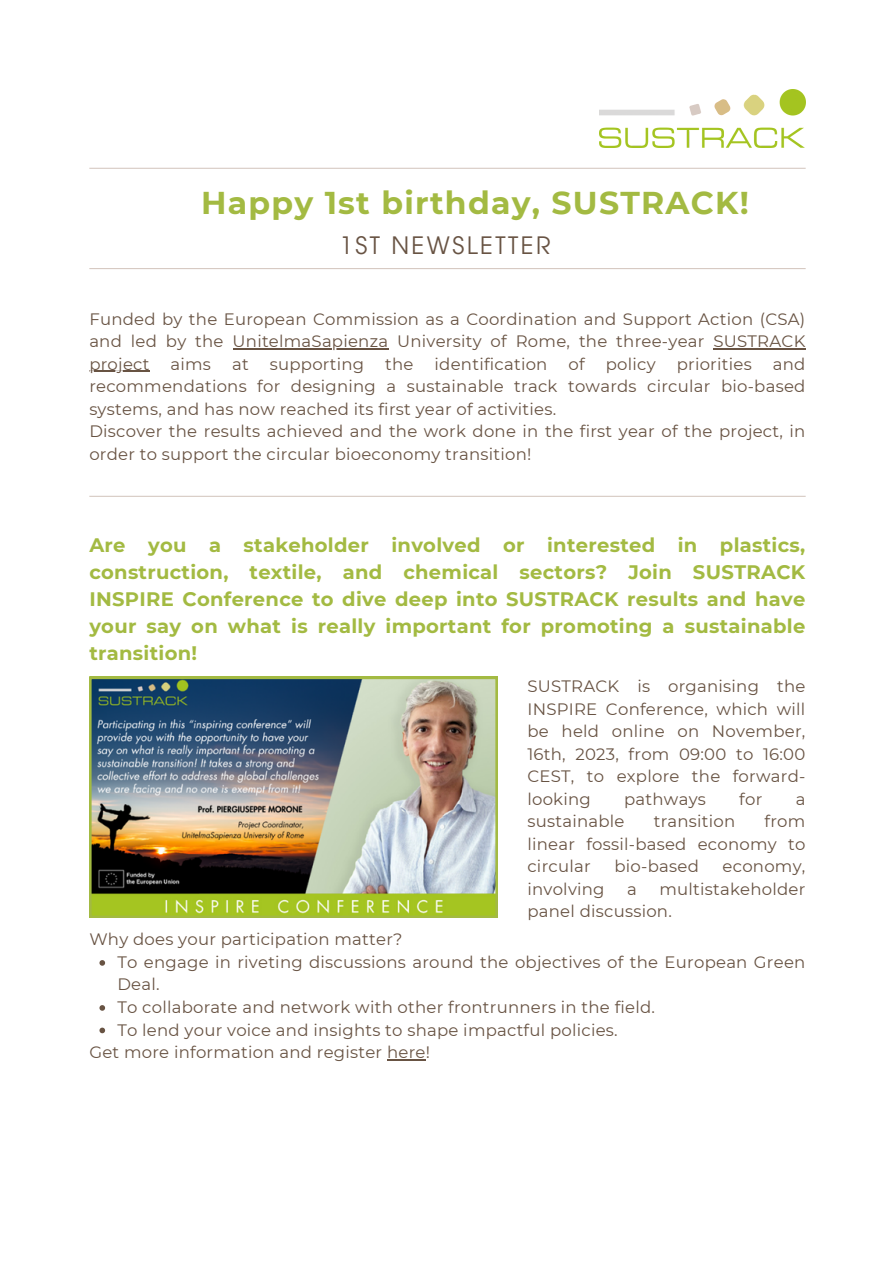
<style>
.page{position:relative;width:893px;height:1264px;background:#fff}
.page>*{position:absolute;margin:0;border:0;box-sizing:border-box;transform-origin:0 0}
.t1{font:700 31.5px "Montserrat";letter-spacing:.04em;color:#a3ba42}
.t2{font:24px "ITC Avant Garde Pro";letter-spacing:.1em;color:#685343}
.t3{font:700 19.5px/27px "Montserrat";letter-spacing:.015em;color:#a3ba42;text-align:justify}
.t4{font:16.5px/22.5px "Montserrat";letter-spacing:.015em;color:#685343;text-align:justify}
</style>
<div class="page">
<hr style="left:89px;top:496px;width:716px;height:1px;background:#d7cac3">
<hr style="left:89px;top:268px;width:716px;height:1px;background:#d7cac3">
<hr style="left:89px;top:168px;width:716px;height:1px;background:#d7cac3">
<img style="left:599px;top:89px;width:206px;height:59px">
<img style="left:89px;top:677px;width:408px;height:240px">
<hr style="left:232px;top:348px;width:156px;height:1px;background:#685343">
<hr style="left:713px;top:348px;width:92px;height:1px;background:#685343">
<hr style="left:89px;top:371px;width:61px;height:1px;background:#685343">
<svg style="left:99px;top:960px;width:6px;height:5px"></svg>
<svg style="left:99px;top:1005px;width:6px;height:5px"></svg>
<svg style="left:99px;top:1027px;width:6px;height:6px"></svg>
<hr style="left:387px;top:1059px;width:39px;height:1px;background:#685343">
<p class="t1" style="left:201px;top:183px;width:549px">Happy 1st birthday, SUSTRACK!</p>
<p class="t2" style="left:340px;top:236px;width:212px">1ST NEWSLETTER</p>
<p class="t4" style="left:89px;top:307px;width:717px">Funded by the European Commission as a Coordination and Support Action (CSA) and led by the UnitelmaSapienza University of Rome, the three-year SUSTRACK project</p>
<p class="t4" style="left:170px;top:352px;width:42px">aims</p>
<p class="t4" style="left:232px;top:352px;width:18px">at</p>
<p class="t4" style="left:270px;top:352px;width:96px">supporting</p>
<p class="t4" style="left:385px;top:352px;width:30px">the</p>
<p class="t4" style="left:434px;top:352px;width:114px">identification</p>
<p class="t4" style="left:568px;top:352px;width:18px">of</p>
<p class="t4" style="left:605px;top:352px;width:51px">policy</p>
<p class="t4" style="left:676px;top:352px;width:76px">priorities</p>
<p class="t4" style="left:89px;top:352px;width:717px;text-indent:683px">and recommendations for designing a sustainable track towards circular bio-based systems, and has now reached its first year of activities.</p>
<p class="t4" style="left:89px;top:420px;width:717px">Discover the results achieved and the work done in the first year of the project, in order to support the circular bioeconomy transition!</p>
<p class="t3" style="left:89px;top:531px;width:717px">Are you a stakeholder involved or interested in plastics, construction, textile, and chemical sectors? Join SUSTRACK INSPIRE Conference to dive deep into SUSTRACK results and have your say on what is really important for promoting a sustainable transition!</p>
<p class="t4" style="left:527px;top:675px;width:279px">SUSTRACK is organising the INSPIRE Conference, which will be held online on November, 16th, 2023, from 09:00 to 16:00<br>CEST, to explore the forward&shy;looking</p>
<p class="t4" style="left:624px;top:787px;width:83px">pathways</p>
<p class="t4" style="left:739px;top:787px;width:25px">for</p>
<p class="t4" style="left:795px;top:787px;width:11px">a</p>
<p class="t4" style="left:527px;top:810px;width:279px;text-indent:237px">from linear fossil-based economy to circular</p>
<p class="t4" style="left:527px;top:810px;width:99px">sustainable</p>
<p class="t4" style="left:653px;top:810px;width:83px">transition</p>
<p class="t4" style="left:614px;top:855px;width:86px">bio-based</p>
<p class="t4" style="left:722px;top:855px;width:84px">economy,</p>
<p class="t4" style="left:527px;top:877px;width:79px">involving</p>
<p class="t4" style="left:627px;top:877px;width:11px">a</p>
<p class="t4" style="left:527px;top:877px;width:279px;text-indent:132px">multistakeholder panel discussion.</p>
<p class="t4" style="left:89px;top:928px;width:315px">Why does your participation matter?</p>
<p class="t4" style="left:117px;top:950px;width:689px">To engage in riveting discussions around the objectives of the European Green<br>Deal.</p>
<p class="t4" style="left:117px;top:995px;width:539px">To collaborate and network with other frontrunners in the field.</p>
<p class="t4" style="left:117px;top:1018px;width:502px">To lend your voice and insights to shape impactful policies.</p>
<p class="t4" style="left:89px;top:1040px;width:342px">Get more information and register here!</p>
</div>
